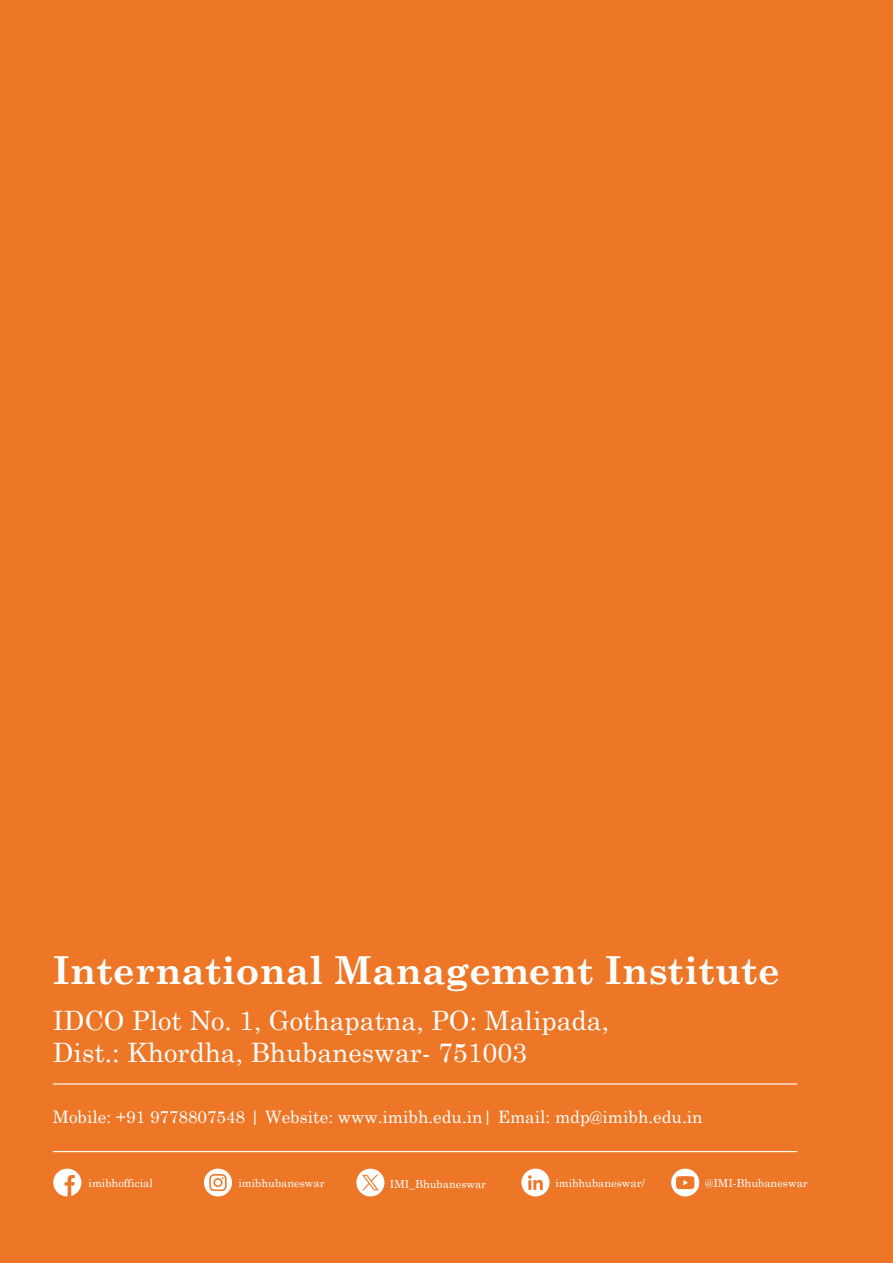
<style>
.page{position:relative;width:893px;height:1263px;background:#ed7727}
.page>*{position:absolute;margin:0;border:0;box-sizing:border-box;transform-origin:0 0}
.t1{font:700 38.55px "Century Schoolbook";color:#fff}
.t2{font:26.7px/32.1px "Century Schoolbook";color:#fff}
.t3{font:17.1px "Century Schoolbook";color:#fff}
.t4{font:11.1px "Century Schoolbook";color:#fff}
</style>
<div class="page">
<hr style="left:53px;top:1083px;width:744px;height:1px;background:#fff">
<hr style="left:53px;top:1151px;width:744px;height:1px;background:#fff">
<svg style="left:53px;top:1168px;width:28px;height:28px"></svg>
<svg style="left:204px;top:1169px;width:28px;height:27px"></svg>
<svg style="left:521px;top:1168px;width:29px;height:28px"></svg>
<svg style="left:356px;top:1168px;width:28px;height:28px"></svg>
<svg style="left:671px;top:1168px;width:29px;height:28px"></svg>
<h1 class="t1" style="left:53px;top:940px;width:728px">International Management Institute</h1>
<h2 class="t2" style="left:53px;top:1002px;width:558px">IDCO Plot No. 1, Gothapatna, PO: Malipada,<br>Dist.: Khordha, Bhubaneswar- 751003</h2>
<h3 class="t3" style="left:53px;top:1102px;width:651px">Mobile: +91 9778807548 | Website: www.imibh.edu.in| Email: mdp@imibh.edu.in</h3>
<p class="t4" style="left:89px;top:1173px;width:66px">imibhofficial</p>
<p class="t4" style="left:238px;top:1173px;width:88px">imibhubaneswar</p>
<p class="t4" style="left:390px;top:1175px;width:98px">IMI_Bhubaneswar</p>
<p class="t4" style="left:555px;top:1173px;width:91px">imibhubaneswar/</p>
<p class="t4" style="left:705px;top:1173px;width:104px">@IMI-Bhubaneswar</p>
</div>
